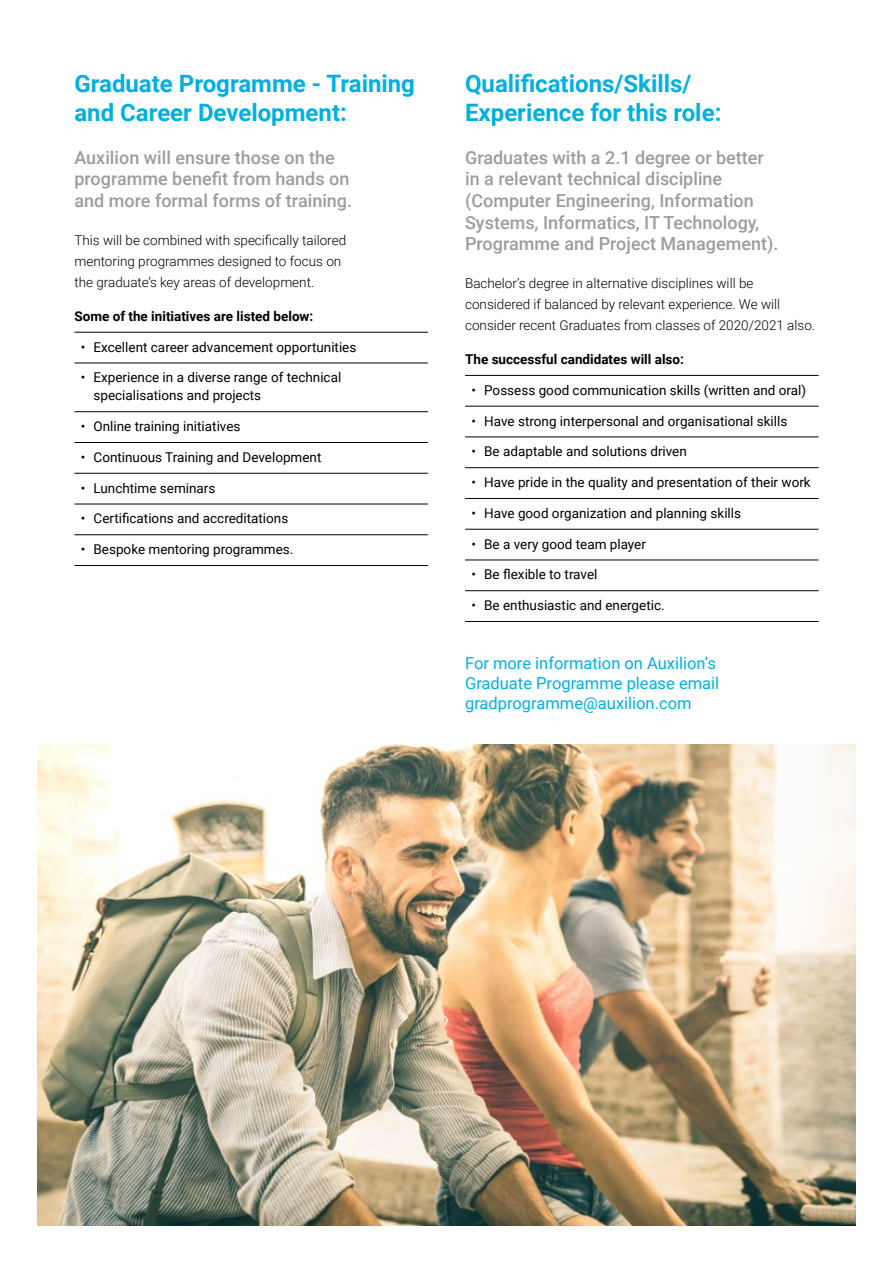
<style>
.page{position:relative;width:893px;height:1263px;background:#fff}
.page>*{position:absolute;margin:0;border:0;box-sizing:border-box;transform-origin:0 0}
.t1{font:700 24px/28.5px "Roboto";color:#00b0e0}
.t2{font:500 18px/21.6px "Roboto";color:#9d9d9c}
.t3{font:16.5px/19.8px "Roboto";color:#00b0e0}
.t4{font:13.5px/18px "Roboto";color:#000}
.t5{font:300 13.5px/21px "Roboto";color:#000}
.t6{font:700 13.5px "Roboto";color:#000}
</style>
<div class="page">
<hr style="left:74px;top:332px;width:354px;height:1px;background:#000">
<hr style="left:74px;top:363px;width:354px;height:1px;background:#000">
<hr style="left:74px;top:411px;width:354px;height:1px;background:#000">
<hr style="left:74px;top:442px;width:354px;height:1px;background:#000">
<hr style="left:74px;top:473px;width:354px;height:1px;background:#000">
<hr style="left:74px;top:504px;width:354px;height:1px;background:#000">
<hr style="left:74px;top:534px;width:354px;height:1px;background:#000">
<hr style="left:74px;top:565px;width:354px;height:1px;background:#000">
<hr style="left:465px;top:375px;width:354px;height:1px;background:#000">
<hr style="left:465px;top:406px;width:354px;height:1px;background:#000">
<hr style="left:465px;top:437px;width:354px;height:1px;background:#000">
<hr style="left:465px;top:467px;width:354px;height:1px;background:#000">
<hr style="left:465px;top:498px;width:354px;height:1px;background:#000">
<hr style="left:465px;top:529px;width:354px;height:1px;background:#000">
<hr style="left:465px;top:560px;width:354px;height:1px;background:#000">
<hr style="left:465px;top:590px;width:354px;height:1px;background:#000">
<hr style="left:465px;top:621px;width:354px;height:1px;background:#000">
<img style="left:37px;top:744px;width:819px;height:482px">
<h1 class="t1" style="left:74px;top:69px;width:342px">Graduate Programme - Training and Career Development:</h1>
<h2 class="t2" style="left:74px;top:146px;width:279px">Auxilion will ensure those on the programme benefit from hands on and more formal forms of training.</h2>
<p class="t5" style="left:74px;top:229px;width:273px">This will be combined with specifically tailored mentoring programmes designed to focus on the graduate’s key areas of development.</p>
<p class="t6" style="left:74px;top:306px;width:240px">Some of the initiatives are listed below:</p>
<p class="t4" style="left:81px;top:337px;width:277px">• Excellent career advancement opportunities</p>
<p class="t4" style="left:94px;top:368px;width:249px;text-indent:-13px">• Experience in a diverse range of technical specialisations and projects</p>
<p class="t4" style="left:81px;top:417px;width:161px">• Online training initiatives</p>
<p class="t4" style="left:81px;top:447px;width:242px">• Continuous Training and Development</p>
<p class="t4" style="left:81px;top:478px;width:136px">• Lunchtime seminars</p>
<p class="t4" style="left:81px;top:509px;width:209px">• Certifications and accreditations</p>
<p class="t4" style="left:81px;top:540px;width:214px">• Bespoke mentoring programmes.</p>
<h1 class="t1" style="left:465px;top:69px;width:258px">Qualifications/Skills/<br>Experience for this role:</h1>
<h2 class="t2" style="left:465px;top:146px;width:315px">Graduates with a 2.1 degree or better in a relevant technical discipline (Computer Engineering, Information Systems, Informatics, IT Technology, Programme and Project Management).</h2>
<p class="t5" style="left:465px;top:272px;width:352px">Bachelor’s degree in alternative disciplines will be considered if balanced by relevant experience. We will consider recent Graduates from classes of 2020/2021 also.</p>
<p class="t6" style="left:465px;top:350px;width:220px">The successful candidates will also:</p>
<p class="t4" style="left:471px;top:380px;width:336px">• Possess good communication skills (written and oral)</p>
<p class="t4" style="left:471px;top:411px;width:317px">• Have strong interpersonal and organisational skills</p>
<p class="t4" style="left:471px;top:442px;width:217px">• Be adaptable and solutions driven</p>
<p class="t4" style="left:471px;top:473px;width:341px">• Have pride in the quality and presentation of their work</p>
<p class="t4" style="left:471px;top:503px;width:271px">• Have good organization and planning skills</p>
<p class="t4" style="left:471px;top:534px;width:176px">• Be a very good team player</p>
<p class="t4" style="left:471px;top:565px;width:127px">• Be flexible to travel</p>
<p class="t4" style="left:471px;top:596px;width:195px">• Be enthusiastic and energetic.</p>
<p class="t3" style="left:465px;top:653px;width:256px">For more information on Auxilion’s<br>Graduate Programme please email gradprogramme@auxilion.com</p>
</div>
